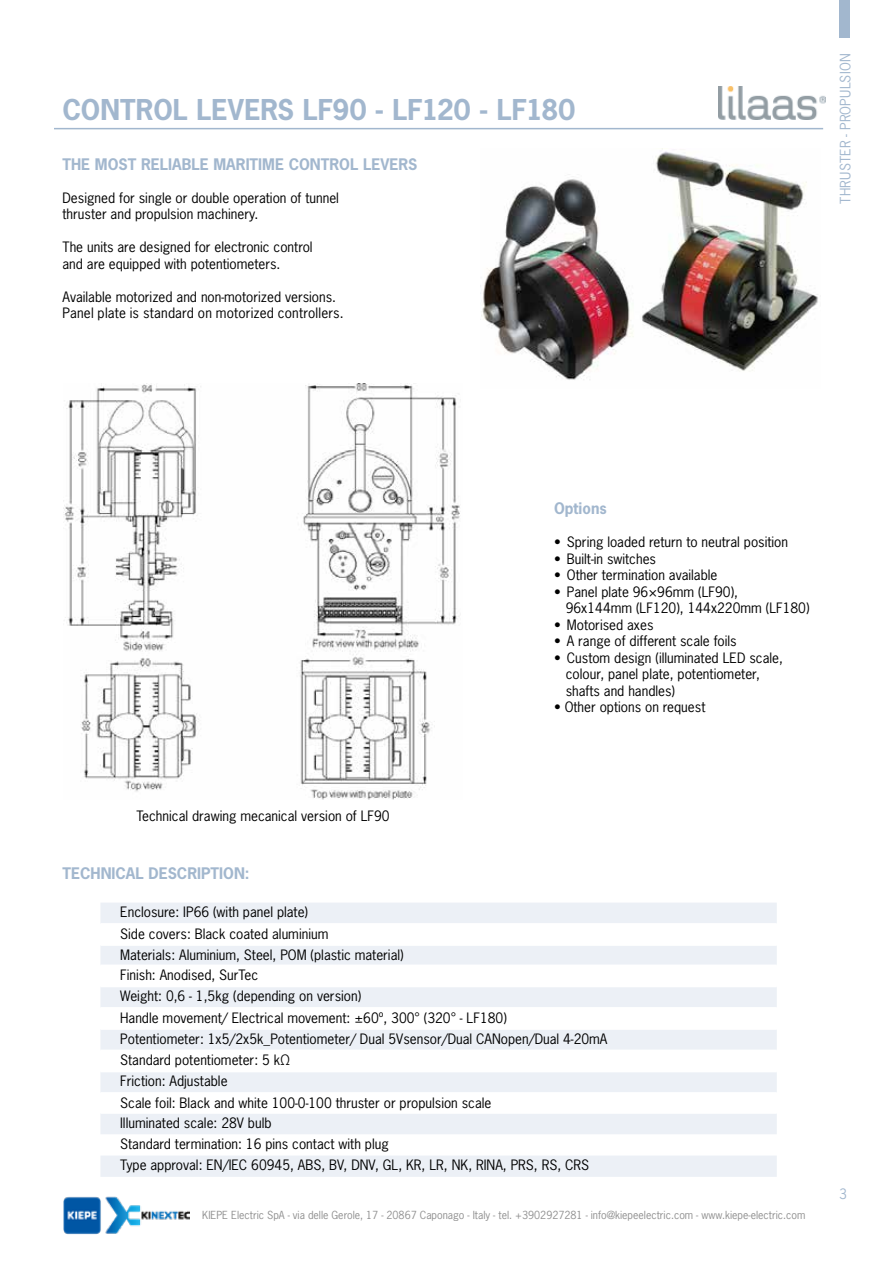
<style>
.page{position:relative;width:893px;height:1263px;background:#fff}
.page>*{position:absolute;margin:0;border:0;box-sizing:border-box;transform-origin:0 0}
.t1{font:700 27px "News Gothic Std";color:#a2b7ce}
.t2{font:700 15px "News Gothic Std";color:#a2b7ce}
.t3{font:13.5px/21.1px "News Gothic Std";color:#000}
.t4{font:13.5px "News Gothic Std";letter-spacing:.01em;color:#a2b7ce}
.t5{font:10.5px "News Gothic Std";color:#909090}
</style>
<div class="page">
<img style="left:480px;top:149px;width:338px;height:231px">
<div style="left:839px;top:0;width:11px;height:37px;background:#a2b7ce"></div>
<hr style="left:54px;top:128px;width:769px;height:1px;background:#a2b7ce">
<img style="left:64px;top:384px;width:396px;height:415px">
<svg style="left:100px;top:903px;width:677px;height:274px;fill:#ecf0f6"></svg>
<hr style="left:100px;top:923px;width:677px;height:1px;background:#fff">
<hr style="left:100px;top:944px;width:677px;height:2px;background:#fff">
<hr style="left:100px;top:964px;width:677px;height:2px;background:#fff">
<hr style="left:100px;top:986px;width:677px;height:1px;background:#fff">
<hr style="left:100px;top:1007px;width:677px;height:1px;background:#fff">
<hr style="left:100px;top:1028px;width:677px;height:2px;background:#fff">
<hr style="left:100px;top:1049px;width:677px;height:2px;background:#fff">
<hr style="left:100px;top:1071px;width:677px;height:1px;background:#fff">
<hr style="left:100px;top:1092px;width:677px;height:1px;background:#fff">
<hr style="left:100px;top:1112px;width:677px;height:2px;background:#fff">
<img style="left:63px;top:1196px;width:126px;height:38px">
<img style="left:719px;top:87px;width:107px;height:32px">
<h1 class="t1" style="left:63px;top:92px;width:514px">CONTROL LEVERS LF90 - LF120 - LF180</h1>
<p class="t2" style="left:63px;top:154px;width:357px">THE MOST RELIABLE MARITIME CONTROL LEVERS</p>
<p class="t3" style="left:63px;top:189px;width:278px;line-height:16.5px">Designed for single or double operation of tunnel thruster and propulsion machinery.</p>
<p class="t3" style="left:63px;top:239px;width:252px;line-height:16.5px">The units are designed for electronic control and are equipped with potentiometers.</p>
<p class="t3" style="left:63px;top:288px;width:283px;line-height:16.5px">Available motorized and non-motorized versions.<br>Panel plate is standard on motorized controllers.</p>
<p class="t4" style="left:837px;top:204px;width:151px;rotate:-90deg">THRUSTER - PROPULSION</p>
<p class="t2" style="left:554px;top:499px;width:54px">Options</p>
<p class="t3" style="left:554px;top:531px;width:236px">• Spring loaded return to neutral position</p>
<p class="t3" style="left:554px;top:548px;width:104px">• Built-in switches</p>
<p class="t3" style="left:554px;top:564px;width:165px">• Other termination available</p>
<p class="t3" style="left:566px;top:583px;width:245px;line-height:16.5px;text-indent:-12px">• Panel plate 96×96mm (LF90),<br>96x144mm (LF120), 144x220mm (LF180)</p>
<p class="t3" style="left:554px;top:614px;width:101px">• Motorised axes</p>
<p class="t3" style="left:554px;top:630px;width:184px">• A range of different scale foils</p>
<p class="t3" style="left:566px;top:649px;width:219px;line-height:16.5px;text-indent:-12px">• Custom design (illuminated LED scale, colour, panel plate, potentiometer, shafts and handles)</p>
<p class="t3" style="left:554px;top:696px;width:153px">• Other options on request</p>
<p class="t3" style="left:136px;top:805px;width:255px">Technical drawing mecanical version of LF90</p>
<p class="t2" style="left:63px;top:864px;width:189px">TECHNICAL DESCRIPTION:</p>
<p class="t3" style="left:120px;top:901px;width:489px">Enclosure: IP66 (with panel plate)<br>Side covers: Black coated aluminium<br>Materials: Aluminium, Steel, POM (plastic material)<br>Finish: Anodised, SurTec<br>Weight: 0,6 - 1,5kg (depending on version)<br>Handle movement/ Electrical movement: ±60º, 300° (320° - LF180)<br>Potentiometer: 1x5/2x5k_Potentiometer/ Dual 5Vsensor/Dual CANopen/Dual 4-20mA Standard potentiometer: 5 kΩ<br>Friction: Adjustable<br>Scale foil: Black and white 100-0-100 thruster or propulsion scale<br>Illuminated scale: 28V bulb<br>Standard termination: 16 pins contact with plug<br>Type approval: EN/IEC 60945, ABS, BV, DNV, GL, KR, LR, NK, RINA, PRS, RS, CRS</p>
<p class="t5" style="left:202px;top:1208px;width:605px">KIEPE Electric SpA - via delle Gerole, 17 - 20867 Caponago - Italy - tel. +3902927281 - info@kiepeelectric.com - www.kiepe-electric.com</p>
<p class="t4" style="left:839px;top:1185px;width:9px">3</p>
</div>
